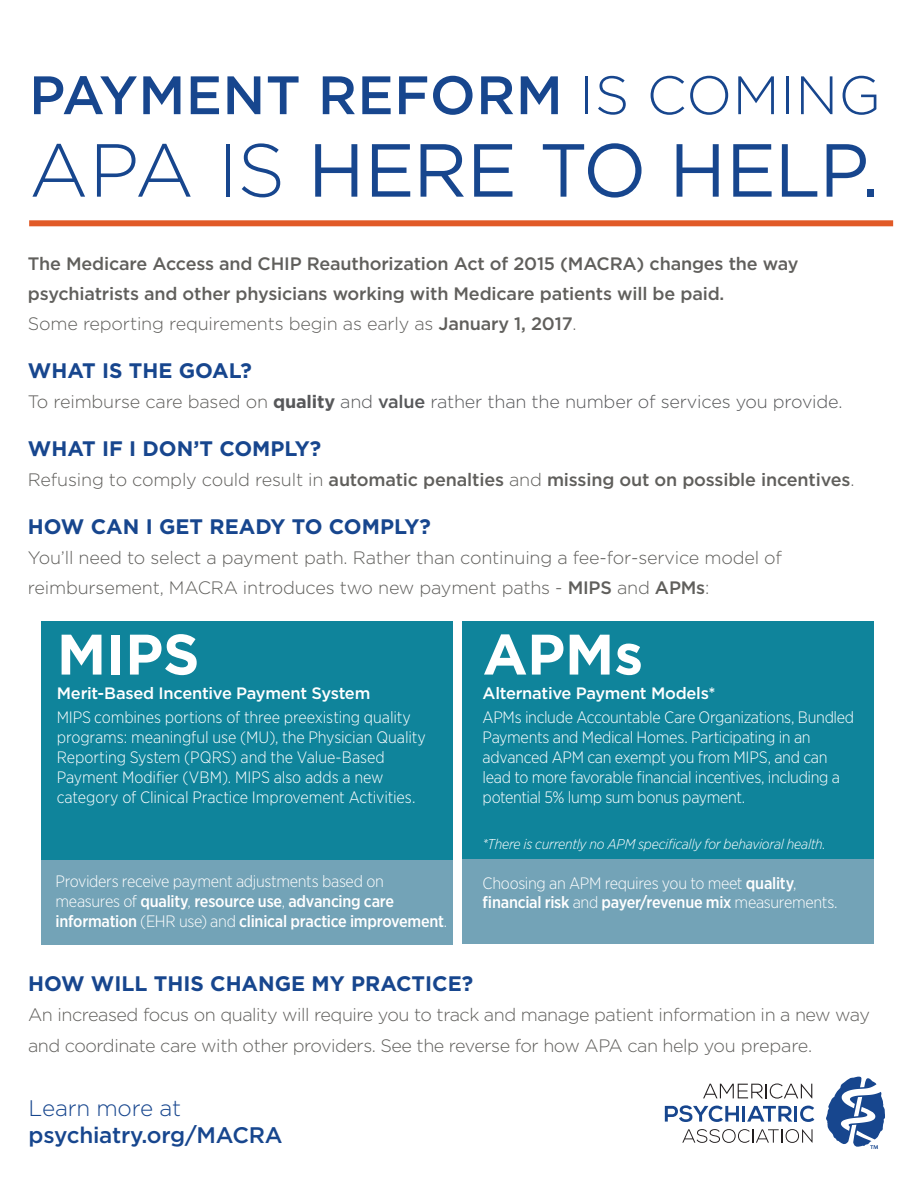
<style>
.page{position:relative;width:918px;height:1188px;background:#fff}
.page>*{position:absolute;margin:0;border:0;box-sizing:border-box;transform-origin:0 0}
.t1{font:75px "Gotham";letter-spacing:-.02em;color:#17468e}
.t2{font:700 57px "Gotham";letter-spacing:-.005em;color:#fff}
.t3{font:500 54px "Gotham";letter-spacing:.01em;color:#17468e}
.t4{font:500 22.5px "Gotham";letter-spacing:-.01em;color:#17468e}
.t5{font:300 22.5px "Gotham";letter-spacing:-.01em;color:#17468e}
.t6{font:700 21px "Gotham";color:#17468e}
.t7{font:300 18px/30px "Gotham";letter-spacing:-.025em;color:#605f5c}
.t8{font:500 18px/30px "Gotham";letter-spacing:-.01em;color:#605f5c}
.t9{font:300 18px "Gotham";letter-spacing:-.01em;color:#57585a}
.t10{font:300 16.5px/19.8px "Gotham Narrow";letter-spacing:-.015em;color:#fff}
.t11{font:500 16.5px/19.8px "Gotham Narrow";letter-spacing:-.015em;color:#fff}
.t12{font:500 16.5px "Gotham";letter-spacing:-.02em;color:#fff}
.t13{font:italic 300 14.25px "Gotham Narrow";letter-spacing:-.02em;color:#fff}
.s1{font-weight:300}
.s2{color:#605f5c}
.s3{font-weight:700}
.s4{font-weight:500}
</style>
<div class="page">
<div style="left:41px;top:622px;width:412px;height:252px;background:#0f849b"></div>
<div style="left:41px;top:860px;width:412px;height:84px;background:#73a3b7"></div>
<div style="left:462px;top:622px;width:412px;height:253px;background:#0f849b"></div>
<div style="left:29px;top:220px;width:864px;height:6px;background:#e15a27"></div>
<svg style="left:826px;top:1077px;width:59px;height:72px"></svg>
<svg style="left:703px;top:1084px;width:109px;height:15px"></svg>
<svg style="left:665px;top:1105px;width:74px;height:17px"></svg>
<hr style="left:742px;top:1106px;width:3px;height:16px;background:#17468e">
<svg style="left:747px;top:1106px;width:45px;height:16px"></svg>
<hr style="left:794px;top:1106px;width:3px;height:16px;background:#17468e">
<svg style="left:800px;top:1106px;width:14px;height:16px"></svg>
<svg style="left:682px;top:1129px;width:131px;height:14px"></svg>
<div style="left:462px;top:860px;width:412px;height:84px;background:#73a3b7"></div>
<h3 class="t3" style="left:29px;top:60px;width:853px">PAYMENT REFORM <span class="s1">IS COMING</span></h3>
<h1 class="t1" style="left:29px;top:122px;width:852px"><span class="s1">APA IS</span> HERE TO HELP.</h1>
<p class="t8" style="left:28px;top:248px;width:772px">The Medicare Access and CHIP Reauthorization Act of 2015 (MACRA) changes the way psychiatrists and other physicians working with Medicare patients will be paid.<br><span class="s1">Some reporting requirements begin as early as</span> January 1, 2017<span class="s1">.</span></p>
<p class="t6" style="left:28px;top:357px;width:225px">WHAT IS THE GOAL?</p>
<p class="t9" style="left:28px;top:390px;width:816px"><span class="s2">To reimburse care based on</span> <span class="s3">quality</span> and <span class="s4">value</span> rather than the number of services you provide.</p>
<p class="t6" style="left:28px;top:435px;width:295px">WHAT IF I DON’T COMPLY?</p>
<p class="t8" style="left:28px;top:464px;width:828px"><span class="s1">Refusing to comply could result in</span> automatic penalties <span class="s1">and</span> missing out on possible incentives<span class="s1">.</span></p>
<p class="t6" style="left:28px;top:513px;width:404px">HOW CAN I GET READY TO COMPLY?</p>
<p class="t7" style="left:28px;top:542px;width:756px">You’ll need to select a payment path. Rather than continuing a fee-for-service model of reimbursement, MACRA introduces two new payment paths - <span class="s4">MIPS</span> and <span class="s4">APMs</span>:</p>
<h2 class="t2" style="left:483px;top:617px;width:162px">APMs</h2>
<p class="t12" style="left:483px;top:683px;width:235px">Alternative Payment Models*</p>
<p class="t10" style="left:483px;top:707px;width:373px">APMs include Accountable Care Organizations, Bundled Payments and Medical Homes. Participating in an advanced APM can exempt you from MIPS, and can lead to more favorable financial incentives, including a potential 5% lump sum bonus payment.</p>
<p class="t13" style="left:483px;top:836px;width:345px">*There is currently no APM specifically for behavioral health.</p>
<p class="t11" style="left:56px;top:872px;width:393px"><span class="s1">Providers receive payment adjustments based on measures of</span> quality<span class="s1">,</span> resource use<span class="s1">,</span> advancing care information <span class="s1">(EHR use) and</span> clinical practice improvement<span class="s1">.</span></p>
<p class="t10" style="left:483px;top:872px;width:357px">Choosing an APM requires you to meet <span class="s4">quality</span>, <span class="s4">financial risk</span> and <span class="s4">payer/revenue mix</span> measurements.</p>
<h2 class="t2" style="left:57px;top:617px;width:144px">MIPS</h2>
<p class="t12" style="left:57px;top:683px;width:315px">Merit-Based Incentive Payment System</p>
<p class="t10" style="left:57px;top:707px;width:371px">MIPS combines portions of three preexisting quality programs: meaningful use (MU), the Physician Quality Reporting System (PQRS) and the Value-Based Payment Modifier (VBM). MIPS also adds a new category of Clinical Practice Improvement Activities.</p>
<p class="t6" style="left:28px;top:970px;width:447px">HOW WILL THIS CHANGE MY PRACTICE?</p>
<p class="t7" style="left:28px;top:1000px;width:843px">An increased focus on quality will require you to track and manage patient information in a new way and coordinate care with other providers. See the reverse for how APA can help you prepare.</p>
<h3 class="t5" style="left:29px;top:1094px;width:154px">Learn more at</h3>
<h3 class="t4" style="left:29px;top:1121px;width:256px">psychiatry.org/MACRA</h3>
</div>
